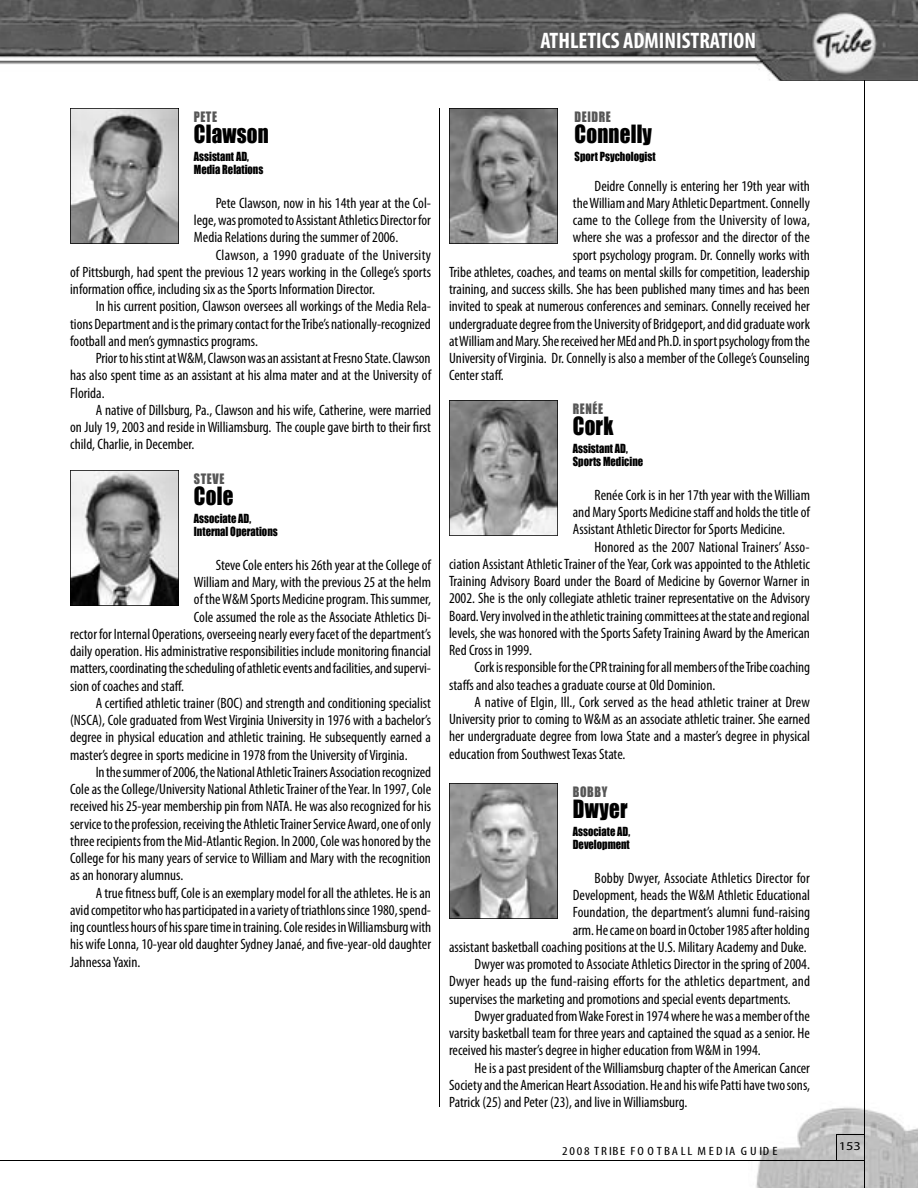
<style>
.page{position:relative;width:918px;height:1188px;background:#fff}
.page>*{position:absolute;margin:0;border:0;box-sizing:border-box;transform-origin:0 0}
.t1{font:23.1px "Impact";letter-spacing:.01em;color:#000;scale:.91 1}
.t2{font:700 condensed 22.5px "Myriad Pro";color:#fff}
.t3{font:condensed 15px/17.2px "Myriad Pro";color:#000;text-align:justify}
.t4{font:13.2px "Impact";letter-spacing:.05em;color:#565656;scale:.91 1}
.t5{font:condensed 12px "Myriad Pro";letter-spacing:.14em;color:#000;scale:1.2 1}
.t6{font:12px "Myriad Pro";color:#000;scale:1.2 1}
.t7{font:11.55px/13.5px "Impact";color:#000;scale:.91 1}
</style>
<div class="page">
<img style="left:0;top:0;width:918px;height:81px">
<img style="left:756px;top:1107px;width:162px;height:81px">
<hr style="left:864px;top:80px;width:1px;height:1108px;background:#000">
<hr style="left:0;top:1160px;width:864px;height:1px;background:#000">
<svg style="left:836px;top:1134px;width:28px;height:26px"></svg>
<svg style="left:70px;top:108px;width:109px;height:136px;background:#9f9f9f"></svg>
<svg style="left:70px;top:470px;width:109px;height:136px"></svg>
<svg style="left:449px;top:400px;width:109px;height:136px;background:#888"></svg>
<svg style="left:449px;top:783px;width:109px;height:136px;background:#979797"></svg>
<svg style="left:449px;top:108px;width:109px;height:136px;background:#828282"></svg>
<hr style="left:439px;top:108px;width:1px;height:999px;background:#000">
<h2 class="t2" style="left:540px;top:28px;width:217px">ATHLETICS ADMINISTRATION</h2>
<p class="t4" style="left:194px;top:108px;width:27px">PETE</p>
<h1 class="t1" style="left:194px;top:119px;width:84px">Clawson</h1>
<p class="t7" style="left:194px;top:149px;width:78px">Assistant AD,<br>Media Relations</p>
<p class="t3" style="left:194px;top:194px;width:239px;text-indent:22px">Pete Clawson, now in his 14th year at the Col&shy;lege, was promoted to Assistant Athletics Director for Media Relations during the summer of 2006.</p>
<p class="t3" style="left:70px;top:246px;width:362px;text-indent:146px">Clawson, a 1990 graduate of the University of Pittsburgh, had spent the previous 12 years working in the College’s sports information office, including six as the Sports Information Director.</p>
<p class="t3" style="left:70px;top:298px;width:362px;text-indent:26px">In his current position, Clawson oversees all workings of the Media Rela&shy;tions Department and is the primary contact for the Tribe’s nationally-recognized football and men’s gymnastics programs.</p>
<p class="t3" style="left:70px;top:350px;width:362px;text-indent:26px">Prior to his stint at W&amp;M, Clawson was an assistant at Fresno State. Clawson has also spent time as an assistant at his alma mater and at the University of Florida.</p>
<p class="t3" style="left:70px;top:401px;width:362px;text-indent:26px">A native of Dillsburg, Pa., Clawson and his wife, Catherine, were married on July 19, 2003 and reside in Williamsburg. The couple gave birth to their first child, Charlie, in December.</p>
<p class="t4" style="left:194px;top:470px;width:35px">STEVE</p>
<h1 class="t1" style="left:194px;top:481px;width:45px">Cole</h1>
<p class="t7" style="left:194px;top:511px;width:94px">Associate AD,<br>Internal Operations</p>
<p class="t3" style="left:216px;top:557px;width:217px">Steve Cole enters his 26th year at the College of</p>
<p class="t3" style="left:194px;top:574px;width:239px">William and Mary, with the previous 25 at the helm</p>
<p class="t3" style="left:194px;top:591px;width:239px">of the W&amp;M Sports Medicine program. This summer,</p>
<p class="t3" style="left:194px;top:608px;width:239px">Cole assumed the role as the Associate Athletics Di-</p>
<p class="t3" style="left:70px;top:626px;width:362px">rector for Internal Operations, overseeing nearly every facet of the department’s</p>
<p class="t3" style="left:70px;top:643px;width:362px">daily operation. His administrative responsibilities include monitoring financial</p>
<p class="t3" style="left:70px;top:660px;width:362px">matters, coordinating the scheduling of athletic events and facilities, and supervi-</p>
<p class="t3" style="left:70px;top:677px;width:115px">sion of coaches and staff.</p>
<p class="t3" style="left:96px;top:695px;width:337px">A certified athletic trainer (BOC) and strength and conditioning specialist</p>
<p class="t3" style="left:70px;top:712px;width:362px">(NSCA), Cole graduated from West Virginia University in 1976 with a bachelor’s</p>
<p class="t3" style="left:70px;top:729px;width:362px">degree in physical education and athletic training. He subsequently earned a</p>
<p class="t3" style="left:70px;top:746px;width:339px">master’s degree in sports medicine in 1978 from the University of Virginia.</p>
<p class="t3" style="left:96px;top:764px;width:337px">In the summer of 2006, the National Athletic Trainers Association recognized</p>
<p class="t3" style="left:70px;top:781px;width:362px">Cole as the College/University National Athletic Trainer of the Year. In 1997, Cole</p>
<p class="t3" style="left:70px;top:798px;width:362px">received his 25-year membership pin from NATA. He was also recognized for his</p>
<p class="t3" style="left:70px;top:815px;width:362px">service to the profession, receiving the Athletic Trainer Service Award, one of only</p>
<p class="t3" style="left:70px;top:833px;width:362px">three recipients from the Mid-Atlantic Region. In 2000, Cole was honored by the</p>
<p class="t3" style="left:70px;top:850px;width:362px">College for his many years of service to William and Mary with the recognition</p>
<p class="t3" style="left:70px;top:867px;width:115px">as an honorary alumnus.</p>
<p class="t3" style="left:96px;top:884px;width:337px">A true fitness buff, Cole is an exemplary model for all the athletes. He is an</p>
<p class="t3" style="left:70px;top:902px;width:362px">avid competitor who has participated in a variety of triathlons since 1980, spend-</p>
<p class="t3" style="left:70px;top:919px;width:363px">ing countless hours of his spare time in training. Cole resides in Williamsburg with</p>
<p class="t3" style="left:70px;top:936px;width:362px">his wife Lonna, 10-year old daughter Sydney Janaé, and five-year-old daughter</p>
<p class="t3" style="left:70px;top:953px;width:72px">Jahnessa Yaxin.</p>
<p class="t4" style="left:575px;top:108px;width:41px">DEIDRE</p>
<h1 class="t1" style="left:575px;top:119px;width:87px">Connelly</h1>
<p class="t7" style="left:575px;top:149px;width:90px">Sport Psychologist</p>
<p class="t3" style="left:595px;top:177px;width:217px">Deidre Connelly is entering her 19th year with</p>
<p class="t3" style="left:573px;top:194px;width:239px">the William and Mary Athletic Department. Connelly</p>
<p class="t3" style="left:573px;top:212px;width:239px">came to the College from the University of Iowa,</p>
<p class="t3" style="left:573px;top:229px;width:238px">where she was a professor and the director of the</p>
<p class="t3" style="left:573px;top:246px;width:239px">sport psychology program. Dr. Connelly works with</p>
<p class="t3" style="left:449px;top:263px;width:362px">Tribe athletes, coaches, and teams on mental skills for competition, leadership</p>
<p class="t3" style="left:449px;top:281px;width:362px">training, and success skills. She has been published many times and has been</p>
<p class="t3" style="left:449px;top:298px;width:362px">invited to speak at numerous conferences and seminars. Connelly received her</p>
<p class="t3" style="left:449px;top:315px;width:362px">undergraduate degree from the University of Bridgeport, and did graduate work</p>
<p class="t3" style="left:449px;top:332px;width:362px">at William and Mary. She received her MEd and Ph.D. in sport psychology from the</p>
<p class="t3" style="left:449px;top:350px;width:362px">University of Virginia. Dr. Connelly is also a member of the College’s Counseling</p>
<p class="t3" style="left:449px;top:367px;width:56px">Center staff.</p>
<p class="t4" style="left:573px;top:400px;width:35px">RENÉE</p>
<h1 class="t1" style="left:573px;top:411px;width:46px">Cork</h1>
<p class="t7" style="left:573px;top:441px;width:79px">Assistant AD,<br>Sports Medicine</p>
<p class="t3" style="left:573px;top:487px;width:239px;text-indent:22px">Renée Cork is in her 17th year with the William and Mary Sports Medicine staff and holds the title of Assistant Athletic Director for Sports Medicine.</p>
<p class="t3" style="left:449px;top:538px;width:362px;text-indent:146px">Honored as the 2007 National Trainers’ Asso&shy;ciation Assistant Athletic Trainer of the Year, Cork was appointed to the Athletic Training Advisory Board under the Board of Medicine by Governor Warner in 2002. She is the only collegiate athletic trainer representative on the Advisory Board. Very involved in the athletic training committees at the state and regional levels, she was honored with the Sports Safety Training Award by the American Red Cross in 1999.</p>
<p class="t3" style="left:449px;top:659px;width:363px;text-indent:26px">Cork is responsible for the CPR training for all members of the Tribe coaching staffs and also teaches a graduate course at Old Dominion.</p>
<p class="t3" style="left:449px;top:694px;width:362px;text-indent:26px">A native of Elgin, Ill., Cork served as the head athletic trainer at Drew University prior to coming to W&amp;M as an associate athletic trainer. She earned her undergraduate degree from Iowa State and a master’s degree in physical education from Southwest Texas State.</p>
<p class="t4" style="left:573px;top:783px;width:39px">BOBBY</p>
<h1 class="t1" style="left:573px;top:794px;width:62px">Dwyer</h1>
<p class="t7" style="left:573px;top:824px;width:64px">Associate AD,<br>Development</p>
<p class="t3" style="left:595px;top:869px;width:217px">Bobby Dwyer, Associate Athletics Director for</p>
<p class="t3" style="left:573px;top:887px;width:239px">Development, heads the W&amp;M Athletic Educational</p>
<p class="t3" style="left:573px;top:904px;width:239px">Foundation, the department’s alumni fund-raising</p>
<p class="t3" style="left:573px;top:921px;width:238px">arm. He came on board in October 1985 after holding</p>
<p class="t3" style="left:449px;top:938px;width:359px">assistant basketball coaching positions at the U.S. Military Academy and Duke.</p>
<p class="t3" style="left:475px;top:956px;width:337px">Dwyer was promoted to Associate Athletics Director in the spring of 2004.</p>
<p class="t3" style="left:449px;top:973px;width:362px">Dwyer heads up the fund-raising efforts for the athletics department, and</p>
<p class="t3" style="left:449px;top:990px;width:343px">supervises the marketing and promotions and special events departments.</p>
<p class="t3" style="left:475px;top:1007px;width:337px">Dwyer graduated from Wake Forest in 1974 where he was a member of the</p>
<p class="t3" style="left:449px;top:1025px;width:362px">varsity basketball team for three years and captained the squad as a senior. He</p>
<p class="t3" style="left:449px;top:1042px;width:313px">received his master’s degree in higher education from W&amp;M in 1994.</p>
<p class="t3" style="left:475px;top:1059px;width:337px">He is a past president of the Williamsburg chapter of the American Cancer</p>
<p class="t3" style="left:449px;top:1076px;width:362px">Society and the American Heart Association. He and his wife Patti have two sons,</p>
<p class="t3" style="left:449px;top:1094px;width:240px">Patrick (25) and Peter (23), and live in Williamsburg.</p>
<p class="t5" style="left:562px;top:1144px;width:181px">2008 TRIBE FOOTBALL MEDIA GUIDE</p>
<p class="t6" style="left:839px;top:1140px;width:20px">153</p>
</div>
